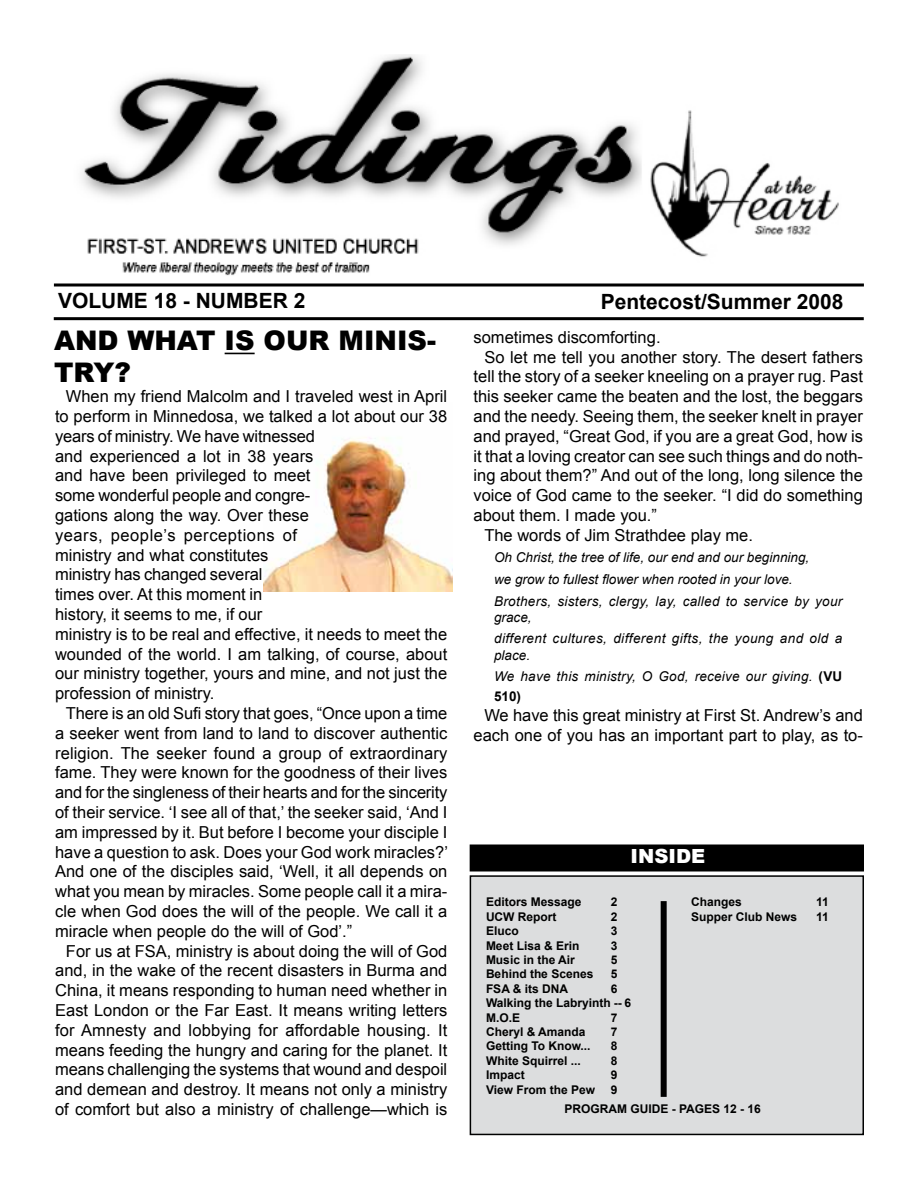
<style>
.page{position:relative;width:918px;height:1188px;background:#fff}
.page>*{position:absolute;margin:0;border:0;box-sizing:border-box;transform-origin:0 0}
.t1{font:900 27px/32.4px "Arial";color:#000}
.t2{font:700 21px "Arial";color:#000}
.t3{font:900 19.5px "Arial";color:#fff}
.t4{font:16.5px/19.8px "Arial";color:#000;text-align:justify}
.t5{font:italic 13.5px/21.6px "Arial";color:#000}
.t6{font:italic 13.5px/21.6px "Arial";letter-spacing:.02em;color:#000}
.t7{font:700 13.5px "Arial";color:#000}
.t8{font:700 12px/14.4px "Arial";color:#000}
.s1{font-weight:700;font-style:normal}
</style>
<div class="page">
<hr style="left:54px;top:317px;width:810px;height:3px;background:#000">
<div style="left:470px;top:876px;width:393px;height:258px;background:#dcddde"></div>
<div style="left:470px;top:875px;width:394px;height:260px;border:2px solid #000"></div>
<div style="left:470px;top:845px;width:393px;height:26px;background:#000"></div>
<div style="left:470px;top:844px;width:394px;height:28px;border:2px solid #000"></div>
<img style="left:263px;top:437px;width:189px;height:154px">
<hr style="left:225px;top:353px;width:30px;height:1px;background:#000">
<div style="left:661px;top:901px;width:6px;height:196px;background:#000"></div>
<hr style="left:54px;top:284px;width:810px;height:2px;background:#000">
<img style="left:81px;top:54px;width:758px;height:222px">
<p class="t2" style="left:58px;top:287px;width:249px">VOLUME 18 - NUMBER 2</p>
<p class="t2" style="left:601px;top:287px;width:244px">Pentecost/Summer 2008</p>
<h1 class="t1" style="left:54px;top:323px;width:384px">AND WHAT IS OUR MINIS-<br>TRY?</h1>
<p class="t4" style="left:55px;top:387px;width:394px;text-align:left;text-indent:11px">When my friend Malcolm and I traveled west in April to perform in Minnedosa, we talked a lot about our 38 years of ministry. We have witnessed<br>and experienced a lot in 38 years<br>and have been privileged to meet<br>some wonderful people and congre-<br>gations along the way. Over these<br>years, people’s perceptions of<br>ministry and what constitutes<br>ministry has changed several<br>times over. At this moment in<br>history, it seems to me, if our<br>ministry is to be real and effective, it needs to meet the wounded of the world. I am talking, of course, about our ministry together, yours and mine, and not just the profession of ministry.</p>
<p class="t4" style="left:55px;top:704px;width:394px;text-indent:11px">There is an old Sufi story that goes, “Once upon a time a seeker went from land to land to discover authentic religion. The seeker found a group of extraordinary fame. They were known for the goodness of their lives and for the singleness of their hearts and for the sincerity of their service. ‘I see all of that,’ the seeker said, ‘And I am impressed by it. But before I become your disciple I have a question to ask. Does your God work miracles?’ And one of the disciples said, ‘Well, it all depends on what you mean by miracles. Some people call it a mira&shy;cle when God does the will of the people. We call it a miracle when people do the will of God’.”</p>
<p class="t4" style="left:55px;top:941px;width:394px;text-indent:11px">For us at FSA, ministry is about doing the will of God and, in the wake of the recent disasters in Burma and China, it means responding to human need whether in East London or the Far East. It means writing letters for Amnesty and lobbying for affordable housing. It means feeding the hungry and caring for the planet. It means challenging the systems that wound and despoil and demean and destroy. It means not only a ministry of comfort but also a ministry of challenge—which is</p>
<p class="t4" style="left:474px;top:327px;width:189px">sometimes discomforting.</p>
<p class="t4" style="left:484px;top:347px;width:380px">So let me tell you another story. The desert fathers</p>
<p class="t4" style="left:474px;top:367px;width:391px">tell the story of a seeker kneeling on a prayer rug. Past</p>
<p class="t4" style="left:474px;top:387px;width:391px">this seeker came the beaten and the lost, the beggars</p>
<p class="t4" style="left:474px;top:406px;width:391px">and the needy. Seeing them, the seeker knelt in prayer</p>
<p class="t4" style="left:474px;top:426px;width:391px">and prayed, “Great God, if you are a great God, how is</p>
<p class="t4" style="left:474px;top:446px;width:391px">it that a loving creator can see such things and do noth-</p>
<p class="t4" style="left:474px;top:466px;width:391px">ing about them?” And out of the long, long silence the</p>
<p class="t4" style="left:474px;top:486px;width:391px">voice of God came to the seeker. “I did do something</p>
<p class="t4" style="left:474px;top:505px;width:185px">about them. I made you.”</p>
<p class="t4" style="left:484px;top:525px;width:270px">The words of Jim Strathdee play me.</p>
<p class="t5" style="left:494px;top:547px;width:350px">Oh Christ, the tree of life, our end and our beginning,<br>we grow to fullest flower when rooted in your love.<br>Brothers, sisters, clergy, lay, called to service by your</p>
<p class="t6" style="left:494px;top:606px;width:350px">grace,<br>different cultures, different gifts, the young and old a</p>
<p class="t6" style="left:494px;top:644px;width:350px">place.<br>We have this ministry, O God, receive our giving. <span class="s1">(VU</span></p>
<p class="t7" style="left:494px;top:687px;width:29px">510)</p>
<p class="t4" style="left:474px;top:705px;width:391px;text-align:right">We have this great ministry at First St. Andrew’s and each one of you has an important part to play, as to-</p>
<p class="t3" style="left:631px;top:842px;width:76px">INSI DE</p>
<p class="t8" style="left:486px;top:895px;width:97px">Editors Message</p>
<p class="t8" style="left:611px;top:895px;width:8px">2</p>
<p class="t8" style="left:486px;top:910px;width:72px">UCW Report</p>
<p class="t8" style="left:611px;top:910px;width:8px">2</p>
<p class="t8" style="left:486px;top:924px;width:34px">Eluco</p>
<p class="t8" style="left:611px;top:924px;width:8px">3</p>
<p class="t8" style="left:486px;top:939px;width:95px">Meet Lisa &amp; Erin</p>
<p class="t8" style="left:611px;top:939px;width:8px">3</p>
<p class="t8" style="left:486px;top:953px;width:90px">Music in the Air</p>
<p class="t8" style="left:611px;top:953px;width:8px">5</p>
<p class="t8" style="left:486px;top:967px;width:109px">Behind the Scenes</p>
<p class="t8" style="left:611px;top:967px;width:8px">5</p>
<p class="t8" style="left:486px;top:982px;width:84px">FSA &amp; its DNA</p>
<p class="t8" style="left:486px;top:982px;width:147px;text-indent:125px">6<br>Walking the Labryinth -- 6<br>M.O.E</p>
<p class="t8" style="left:611px;top:1011px;width:8px">7</p>
<p class="t8" style="left:486px;top:1025px;width:101px">Cheryl &amp; Amanda</p>
<p class="t8" style="left:611px;top:1025px;width:8px">7</p>
<p class="t8" style="left:486px;top:1039px;width:106px">Getting To Know...</p>
<p class="t8" style="left:611px;top:1039px;width:8px">8</p>
<p class="t8" style="left:486px;top:1054px;width:96px">White Squirrel ...</p>
<p class="t8" style="left:611px;top:1054px;width:8px">8</p>
<p class="t8" style="left:486px;top:1068px;width:40px">Impact</p>
<p class="t8" style="left:611px;top:1068px;width:8px">9</p>
<p class="t8" style="left:486px;top:1083px;width:111px">View From the Pew</p>
<p class="t8" style="left:611px;top:1083px;width:8px">9</p>
<p class="t8" style="left:691px;top:895px;width:52px">Changes</p>
<p class="t8" style="left:816px;top:895px;width:14px">11</p>
<p class="t8" style="left:691px;top:910px;width:108px">Supper Club News</p>
<p class="t8" style="left:816px;top:910px;width:14px">11</p>
<p class="t8" style="left:564px;top:1102px;width:198px">PROGRAM GUIDE - PAGES 12 - 16</p>
</div>
